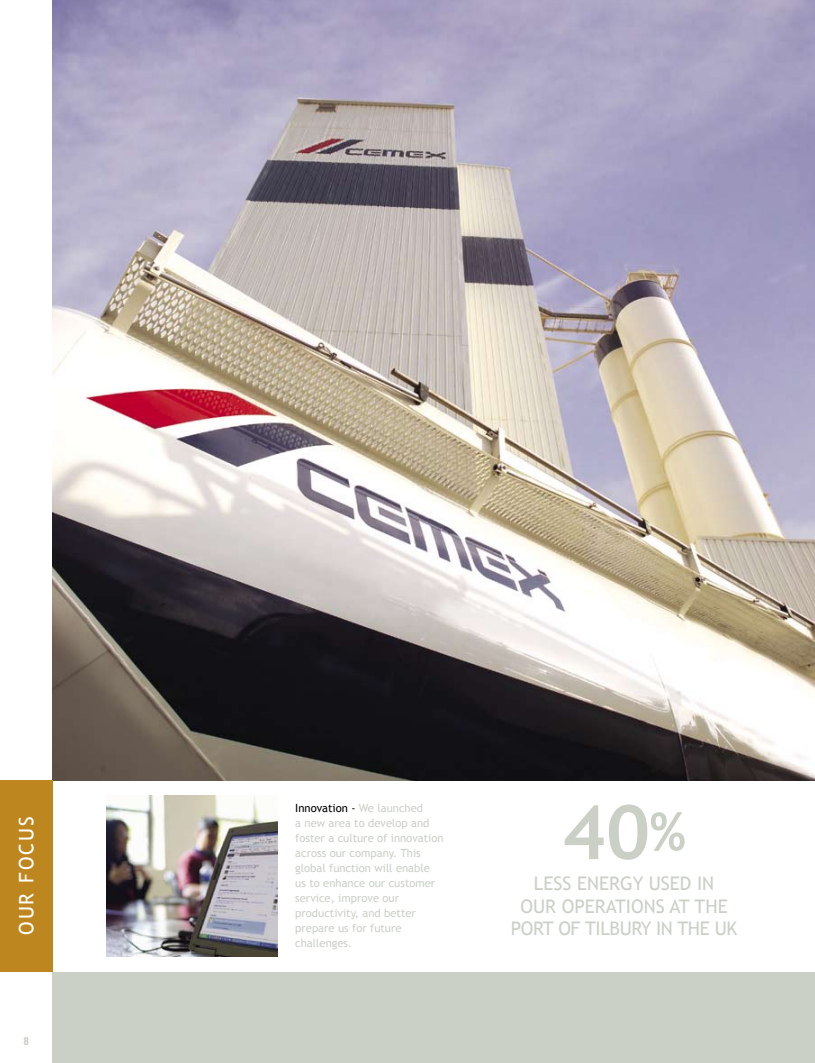
<style>
.page{position:relative;width:815px;height:1063px;background:#fff}
.page>*{position:absolute;margin:0;border:0;box-sizing:border-box;transform-origin:0 0}
.t1{font:700 75px "Trebuchet MS";color:#cbd0c7}
.t2{font:20px "Trebuchet MS";letter-spacing:.1em;color:#fff}
.t3{font:18.75px/22.5px "Trebuchet MS";color:#cbd0c7;text-align:center}
.t4{font:11.25px/15px "Trebuchet MS";color:#cbd0c7}
.t5{font:700 condensed 11.25px "Univers";color:#cbd0c7}
.s1{color:#000}
.s2{font-size:52.5px}
</style>
<div class="page">
<div style="left:52px;top:971px;width:763px;height:92px;background:#cbd0c7"></div>
<img style="left:52px;top:0;width:763px;height:780px">
<div style="left:0;top:780px;width:52px;height:191px;background:#be861f"></div>
<img style="left:106px;top:795px;width:171px;height:161px">
<h2 class="t2" style="left:15px;top:935px;width:120px;rotate:-90deg">OUR FOCUS</h2>
<p class="t5" style="left:24px;top:1034px;width:6px">8</p>
<p class="t4" style="left:295px;top:801px;width:150px"><span class="s1">Innovation -</span> We launched<br>a new area to develop and foster a culture of innovation across our company. This global function will enable<br>us to enhance our customer service, improve our productivity, and better prepare us for future challenges.</p>
<h1 class="t1" style="left:562px;top:786px;width:125px">40<span class="s2">%</span></h1>
<h3 class="t3" style="left:511px;top:873px;width:228px">LESS ENERGY USED IN<br>OUR OPERATIONS AT THE<br>PORT OF TILBURY IN THE UK</h3>
</div>
